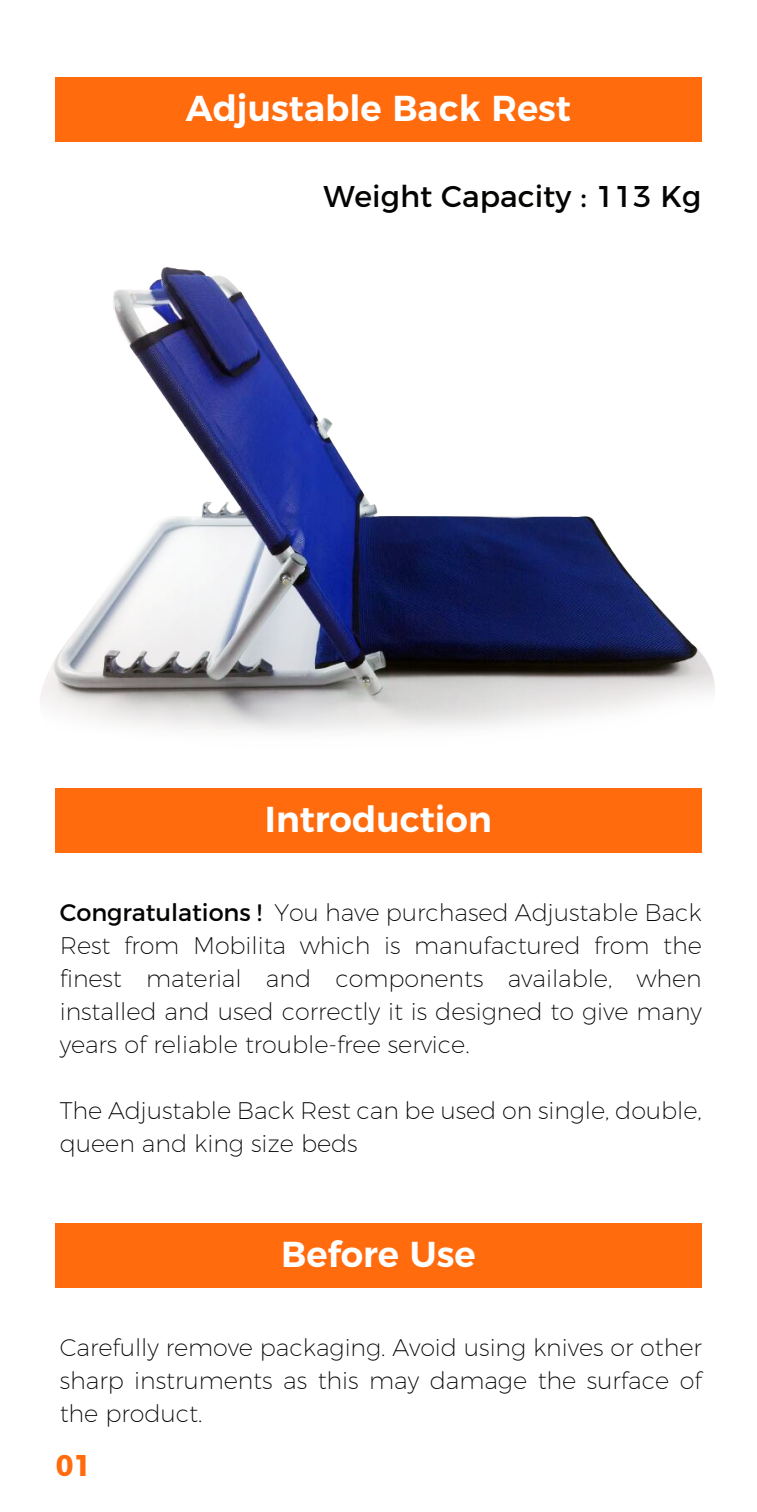
<style>
.page{position:relative;width:757px;height:1512px;background:#fff}
.page>*{position:absolute;margin:0;border:0;box-sizing:border-box;transform-origin:0 0}
.t1{font:600 36px "Montserrat";color:#fff}
.t2{font:30px "Montserrat";color:#040503}
.t3{font:700 30px "Montserrat";color:#ff6b0d;scale:.96 1}
.t4{font:200 24px/33px "Montserrat";letter-spacing:-.005em;color:#040503;text-align:justify}
.s1{font-weight:400}
</style>
<div class="page">
<img style="left:40px;top:267px;width:675px;height:563px">
<div style="left:55px;top:77px;width:646px;height:65px;background:#ff6b0d"></div>
<div style="left:55px;top:788px;width:646px;height:65px;background:#ff6b0d"></div>
<div style="left:55px;top:1223px;width:646px;height:65px;background:#ff6b0d"></div>
<h1 class="t1" style="left:186px;top:79px;width:386px">Adjustable Back Rest</h1>
<p class="t2" style="left:323px;top:173px;width:379px">Weight Capacity : 113 Kg</p>
<h1 class="t1" style="left:265px;top:790px;width:228px">Introduction</h1>
<p class="t4" style="left:60px;top:894px;width:643px"><span class="s1">Congratulations !</span> You have purchased Adjustable Back Rest from Mobilita which is manufactured from the finest material and components available, when installed and used correctly it is designed to give many years of reliable trouble-free service.</p>
<p class="t4" style="left:60px;top:1092px;width:643px">The Adjustable Back Rest can be used on single, double, queen and king size beds</p>
<h1 class="t1" style="left:281px;top:1225px;width:196px">Before Use</h1>
<p class="t4" style="left:60px;top:1329px;width:643px">Carefully remove packaging. Avoid using knives or other sharp instruments as this may damage the surface of the product.</p>
<p class="t3" style="left:56px;top:1440px;width:39px">01</p>
</div>
